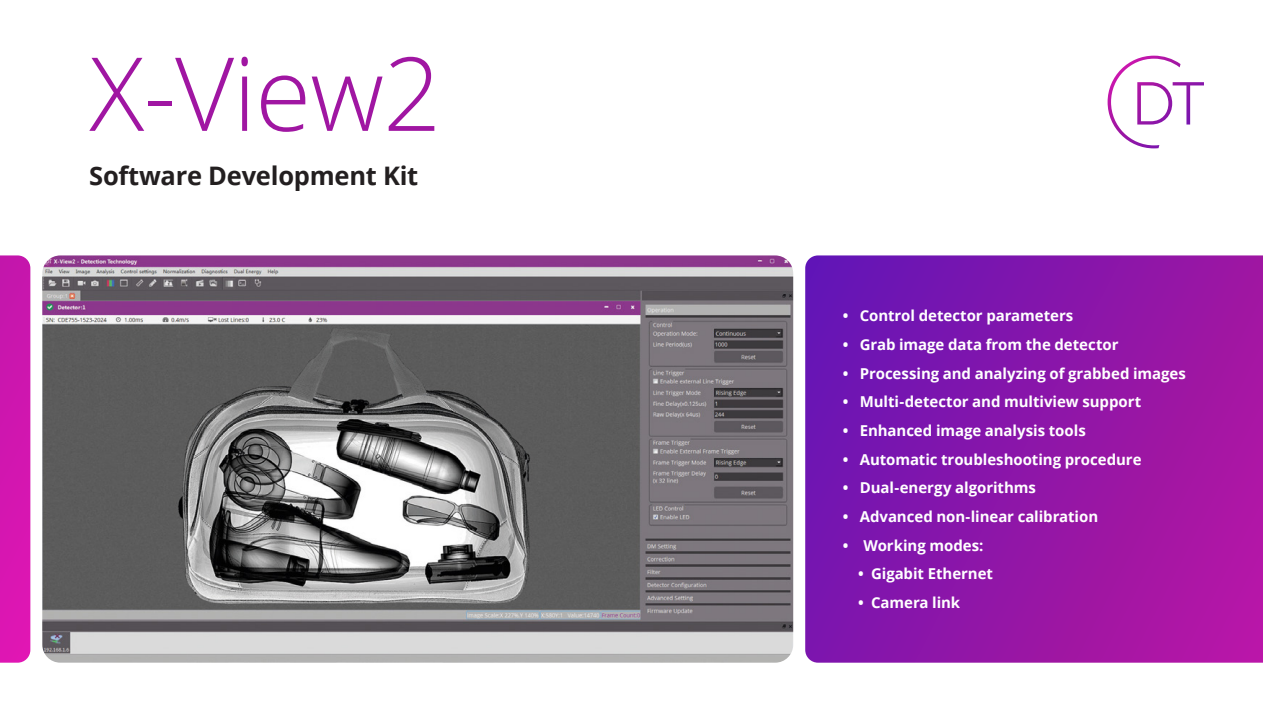
<style>
.page{position:relative;width:1263px;height:711px;background:#fff}
.page>*{position:absolute;margin:0;border:0;box-sizing:border-box;transform-origin:0 0}
.Paivaykset_pieni_him{font:300 102.15px "Open Sans";letter-spacing:-.01em;color:#a016a2}
.Paivaykset_pieni_him-2{font:700 25.5px "Open Sans";letter-spacing:-.01em;color:#231f20}
.t1{font:700 15px "Open Sans";letter-spacing:-.005em;color:#fff}
</style>
<div class="page">
<svg style="left:805px;top:255px;width:458px;height:407px;background:#8d16a9"></svg>
<svg style="left:0;top:255px;width:30px;height:407px;background:#d116af"></svg>
<svg style="left:1107px;top:56px;width:97px;height:92px"></svg>
<img style="left:42px;top:255px;width:751px;height:407px">
<p class="Paivaykset_pieni_him" style="left:89px;top:24px;width:354px">X-View2</p>
<p class="Paivaykset_pieni_him-2" style="left:89px;top:158px;width:330px">Software Development Kit</p>
<p class="t1" style="left:843px;top:305px;width:232px">• Control detector parameters</p>
<p class="t1" style="left:843px;top:334px;width:277px">• Grab image data from the detector</p>
<p class="t1" style="left:843px;top:362px;width:345px">• Processing and analyzing of grabbed images</p>
<p class="t1" style="left:843px;top:391px;width:300px">• Multi-detector and multiview support</p>
<p class="t1" style="left:843px;top:420px;width:245px">• Enhanced image analysis tools</p>
<p class="t1" style="left:843px;top:448px;width:300px">• Automatic troubleshooting procedure</p>
<p class="t1" style="left:843px;top:477px;width:195px">• Dual-energy algorithms</p>
<p class="t1" style="left:843px;top:505px;width:257px">• Advanced non-linear calibration</p>
<p class="t1" style="left:843px;top:534px;width:142px">• Working modes:</p>
<p class="t1" style="left:858px;top:563px;width:136px">• Gigabit Ethernet</p>
<p class="t1" style="left:858px;top:591px;width:104px">• Camera link</p>
</div>
